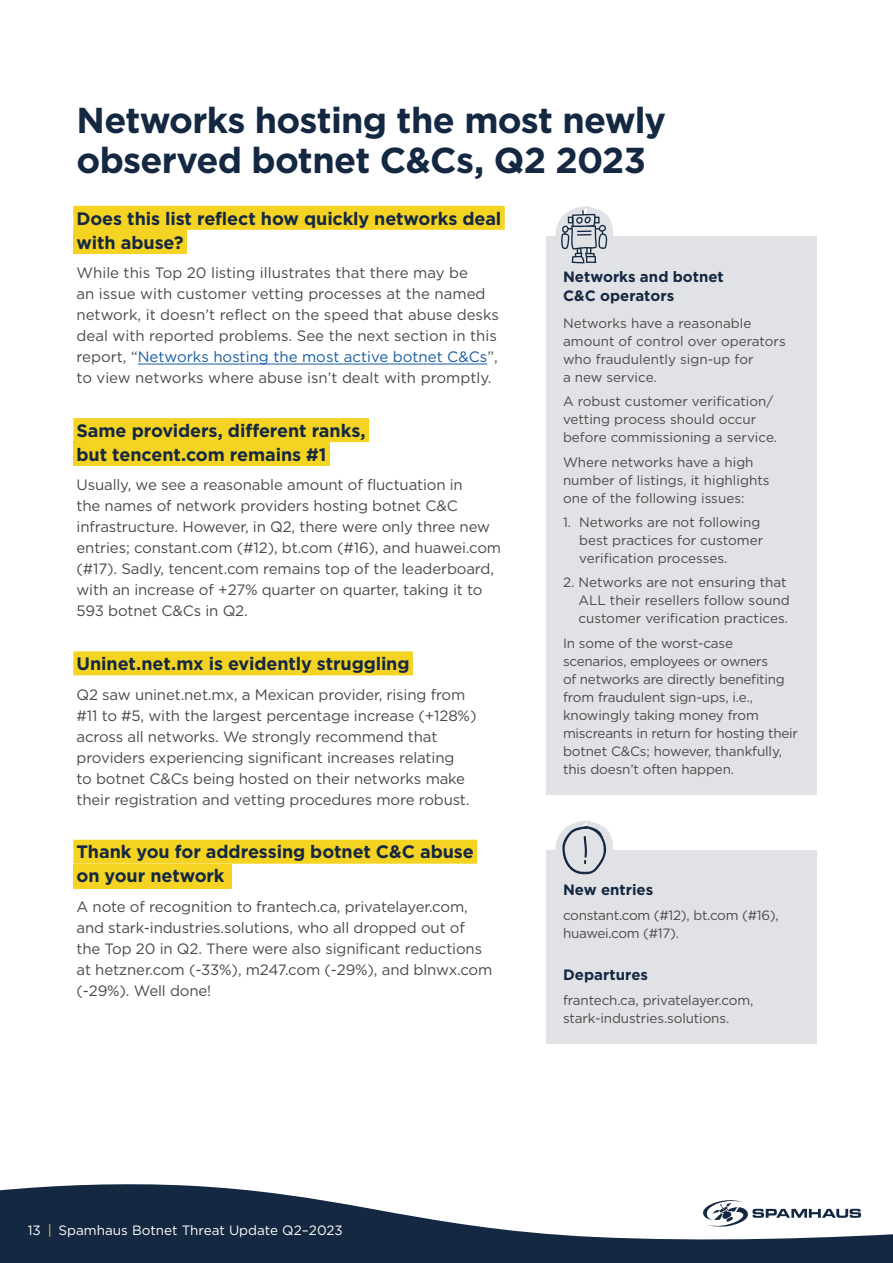
<style>
.page{position:relative;width:893px;height:1263px;background:#fff}
.page>*{position:absolute;margin:0;border:0;box-sizing:border-box;transform-origin:0 0}
.Page_heading{font:700 36px/40.5px "Gotham";letter-spacing:-.02em;color:#142841}
.Subhead{font:700 18px/24px "Gotham";letter-spacing:-.005em;color:#142841}
.Body{font:15px/21px "Gotham";letter-spacing:-.01em;color:#4a4a49}
.Caption_heading{font:700 15px/19.5px "Gotham";color:#142841}
.t1{font:13.5px/18px "Gotham";letter-spacing:-.01em;color:#4a4a49}
.t2{font:13.5px "Gotham";color:#fff}
.s1{color:#175d9e}
.s2{color:#f5d323}
</style>
<div class="page">
<svg style="left:0;top:1184px;width:893px;height:79px;fill:#142841"></svg>
<svg style="left:702px;top:1199px;width:159px;height:28px"></svg>
<div style="left:73px;top:864px;width:158px;height:24px;background:#f5d323"></div>
<div style="left:73px;top:442px;width:257px;height:24px;background:#f5d323"></div>
<div style="left:73px;top:230px;width:114px;height:24px;background:#f5d323"></div>
<div style="left:73px;top:206px;width:432px;height:24px;background:#f5d323"></div>
<hr style="left:138px;top:364px;width:349px;height:1px;background:#175d9e">
<div style="left:73px;top:418px;width:296px;height:24px;background:#f5d323"></div>
<div style="left:73px;top:651px;width:340px;height:24px;background:#f5d323"></div>
<div style="left:73px;top:840px;width:404px;height:24px;background:#f5d323"></div>
<div style="left:546px;top:237px;width:270px;height:558px;background:#e0e2e5"></div>
<svg style="left:550px;top:206px;width:61px;height:58px"></svg>
<div style="left:546px;top:850px;width:270px;height:194px;background:#e0e2e5"></div>
<svg style="left:558px;top:820px;width:53px;height:55px"></svg>
<p class="Page_heading" style="left:77px;top:99px;width:591px">Networks hosting the most newly observed botnet C&amp;Cs, Q2 2023</p>
<p class="Subhead" style="left:77px;top:206px;width:426px">Does this list reflect how quickly networks deal with abuse?</p>
<p class="Body" style="left:77px;top:262px;width:424px">While this Top 20 listing illustrates that there may be<br>an issue with customer vetting processes at the named network, it doesn’t reflect on the speed that abuse desks deal with reported problems. See the next section in this report, “<span class="s1">Networks hosting the most active botnet C&amp;Cs</span>”, to view networks where abuse isn’t dealt with promptly.</p>
<p class="Subhead" style="left:77px;top:418px;width:291px">Same providers, different ranks, but tencent.com remains #1</p>
<p class="Body" style="left:77px;top:474px;width:426px">Usually, we see a reasonable amount of fluctuation in<br>the names of network providers hosting botnet C&amp;C infrastructure. However, in Q2, there were only three new entries; constant.com (#12), bt.com (#16), and huawei.com (#17). Sadly, tencent.com remains top of the leaderboard, with an increase of +27% quarter on quarter, taking it to 593 botnet C&amp;Cs in Q2.</p>
<p class="Subhead" style="left:77px;top:651px;width:334px">Uninet.net.mx is evidently struggling</p>
<p class="Body" style="left:77px;top:683px;width:401px">Q2 saw uninet.net.mx, a Mexican provider, rising from #11 to #5, with the largest percentage increase (+128%) across all networks. We strongly recommend that providers experiencing significant increases relating<br>to botnet C&amp;Cs being hosted on their networks make their registration and vetting procedures more robust.</p>
<p class="Subhead" style="left:77px;top:839px;width:399px">Thank you for addressing botnet C&amp;C abuse on your network</p>
<p class="Body" style="left:77px;top:896px;width:417px">A note of recognition to frantech.ca, privatelayer.com, and stark-industries.solutions, who all dropped out of the Top 20 in Q2. There were also significant reductions at hetzner.com (-33%), m247.com (-29%), and blnwx.com (-29%). Well done!</p>
<p class="Caption_heading" style="left:563px;top:266px;width:162px">Networks and botnet<br>C&amp;C operators</p>
<p class="t1" style="left:563px;top:314px;width:224px">Networks have a reasonable amount of control over operators who fraudulently sign-up for<br>a new service.</p>
<p class="t1" style="left:563px;top:392px;width:216px">A robust customer verification/ vetting process should occur before commissioning a service.</p>
<p class="t1" style="left:563px;top:453px;width:208px">Where networks have a high number of listings, it highlights one of the following issues:</p>
<p class="t1" style="left:579px;top:513px;width:185px;text-indent:-16px">1. Networks are not following best practices for customer verification processes.</p>
<p class="t1" style="left:578px;top:573px;width:213px;text-indent:-15px">2. Networks are not ensuring that<br>ALL their resellers follow sound customer verification practices.</p>
<p class="t1" style="left:563px;top:634px;width:236px">In some of the worst-case scenarios, employees or owners<br>of networks are directly benefiting from fraudulent sign-ups, i.e., knowingly taking money from miscreants in return for hosting their botnet C&amp;Cs; however, thankfully, this doesn’t often happen.</p>
<p class="Caption_heading" style="left:563px;top:880px;width:92px">New entries</p>
<p class="t1" style="left:563px;top:905px;width:217px">constant.com (#12), bt.com (#16), huawei.com (#17).</p>
<p class="Caption_heading" style="left:563px;top:965px;width:87px">Departures</p>
<p class="t1" style="left:563px;top:991px;width:192px">frantech.ca, privatelayer.com, stark-industries.solutions.</p>
<p class="t2" style="left:28px;top:1223px;width:317px">13 <span class="s2">|</span> Spamhaus Botnet Threat Update Q2–2023</p>
</div>
